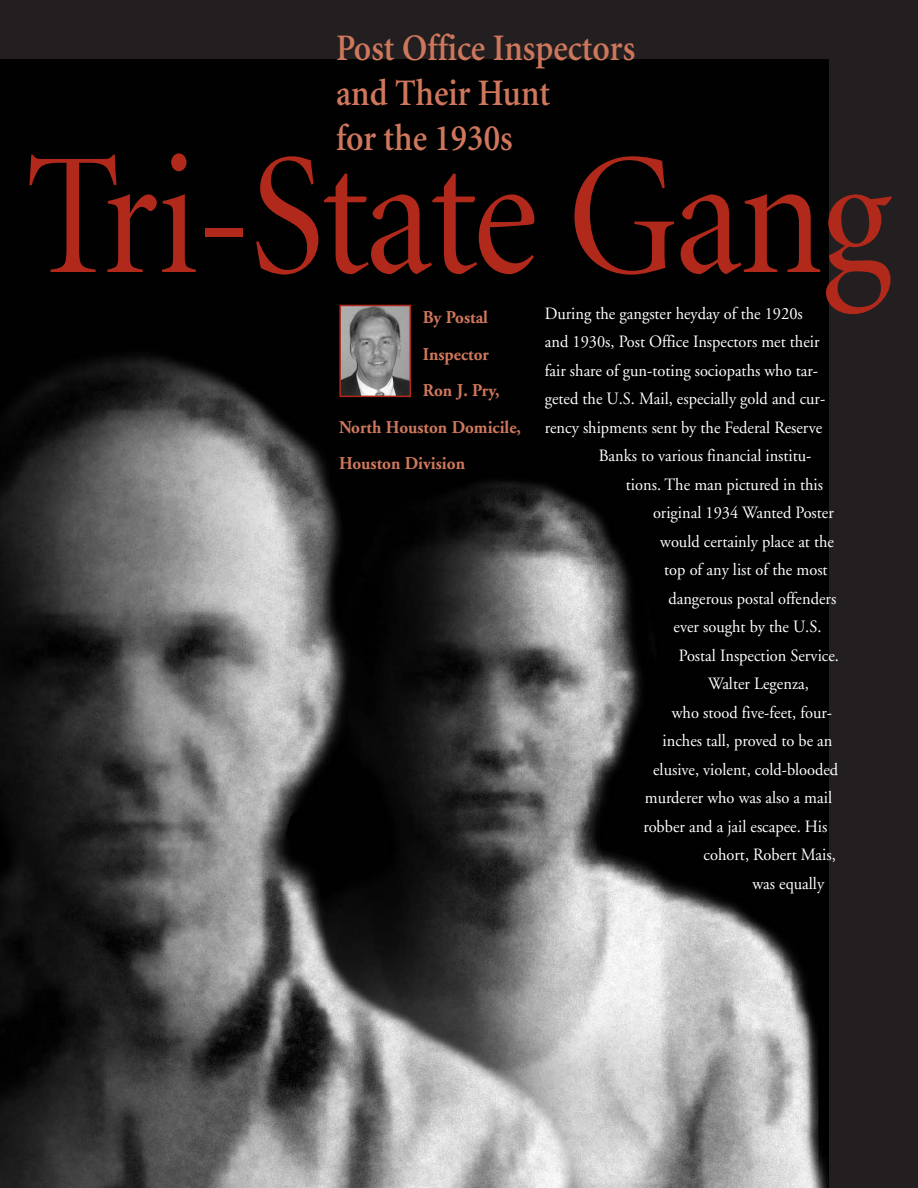
<style>
.page{position:relative;width:918px;height:1188px;background:#231f20}
.page>*{position:absolute;margin:0;border:0;box-sizing:border-box;transform-origin:0 0}
.t1{font:174px "Minion Display";letter-spacing:-.015em;color:#b1291a;scale:.9 1}
.t2{font:600 37.5px/45px "Minion";color:#cf775c;scale:.9 1}
.t3{font:700 18px "Adobe Garamond";color:#cf775c;scale:.95 1}
.t4{font:17.25px "Adobe Garamond";color:#fff;scale:.95 1}
</style>
<div class="page">
<img style="left:0;top:60px;width:829px;height:1128px">
<img style="left:342px;top:308px;width:66px;height:86px">
<div style="left:339px;top:305px;width:72px;height:92px;border:2px solid #b1291a"></div>
<h2 class="t2" style="left:336px;top:28px;width:334px">Post Office Inspectors and Their Hunt<br>for the 1930s</h2>
<h1 class="t1" style="left:26px;top:148px;width:964px">Tri-State Gang</h1>
<p class="t4" style="left:545px;top:306px;width:273px">During the gangster heyday of the 1920s</p>
<p class="t4" style="left:545px;top:335px;width:291px">and 1930s, Post Office Inspectors met their</p>
<p class="t4" style="left:545px;top:363px;width:289px">fair share of gun-toting sociopaths who tar-</p>
<p class="t4" style="left:545px;top:392px;width:297px">geted the U.S. Mail, especially gold and cur-</p>
<p class="t4" style="left:545px;top:420px;width:293px">rency shipments sent by the Federal Reserve</p>
<p class="t4" style="left:599px;top:449px;width:225px">Banks to various financial institu-</p>
<p class="t4" style="left:626px;top:477px;width:209px">tions. The man pictured in this</p>
<p class="t4" style="left:653px;top:506px;width:192px">original 1934 Wanted Poster</p>
<p class="t4" style="left:660px;top:534px;width:184px">would certainly place at the</p>
<p class="t4" style="left:664px;top:563px;width:174px">top of any list of the most</p>
<p class="t4" style="left:668px;top:591px;width:178px">dangerous postal offenders</p>
<p class="t4" style="left:674px;top:620px;width:157px">ever sought by the U.S.</p>
<p class="t4" style="left:679px;top:648px;width:170px">Postal Inspection Service.</p>
<p class="t4" style="left:708px;top:677px;width:108px">Walter Legenza,</p>
<p class="t4" style="left:672px;top:705px;width:170px">who stood five-feet, four-</p>
<p class="t4" style="left:663px;top:734px;width:180px">inches tall, proved to be an</p>
<p class="t4" style="left:653px;top:762px;width:196px">elusive, violent, cold-blooded</p>
<p class="t4" style="left:645px;top:791px;width:199px">murderer who was also a mail</p>
<p class="t4" style="left:643px;top:819px;width:195px">robber and a jail escapee. His</p>
<p class="t4" style="left:704px;top:848px;width:141px">cohort, Robert Mais,</p>
<p class="t4" style="left:752px;top:876px;width:77px">was equally</p>
<p class="t3" style="left:423px;top:311px;width:70px">By Postal</p>
<p class="t3" style="left:423px;top:347px;width:71px">Inspector</p>
<p class="t3" style="left:423px;top:383px;width:82px">Ron J. Pry,</p>
<p class="t3" style="left:339px;top:420px;width:193px">North Houston Domicile,</p>
<p class="t3" style="left:339px;top:456px;width:134px">Houston Division</p>
</div>
